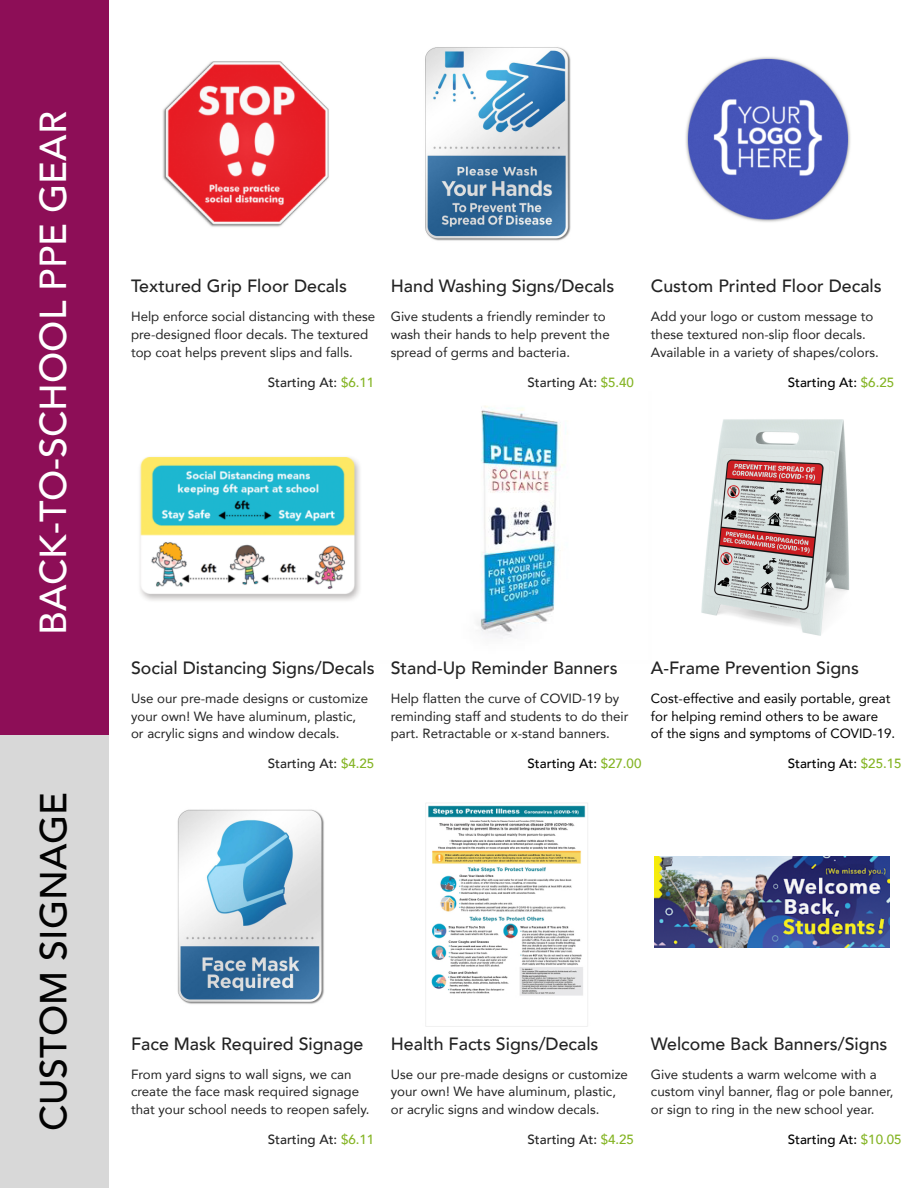
<style>
.page{position:relative;width:918px;height:1188px;background:#fff}
.page>*{position:absolute;margin:0;border:0;box-sizing:border-box;transform-origin:0 0}
.t1{font:500 37.5px "Avenir";color:#fff}
.t2{font:500 37.5px "Avenir";color:#020202}
.t3{font:500 17.7px "Avenir";color:#232323}
.t4{font:13.35px/17.7px "Avenir";color:#232323}
.t5{font:13.35px/17.7px "Avenir";color:#000}
.t6{font:500 13.35px "Avenir";color:#232323}
.t7{font:500 13.35px "Avenir";color:#000}
.s1{color:#84b423}
</style>
<div class="page">
<img style="left:163px;top:61px;width:166px;height:166px">
<img style="left:685px;top:57px;width:166px;height:165px">
<img style="left:425px;top:47px;width:146px;height:194px">
<img style="left:477px;top:406px;width:89px;height:232px">
<img style="left:701px;top:419px;width:148px;height:217px">
<img style="left:140px;top:457px;width:220px;height:144px">
<img style="left:177px;top:809px;width:147px;height:195px">
<img style="left:425px;top:803px;width:163px;height:224px">
<img style="left:654px;top:857px;width:235px;height:91px">
<div style="left:0;top:0;width:108px;height:906px;background:#8d0e57"></div>
<div style="left:0;top:736px;width:108px;height:452px;background:#d8d8d8"></div>
<h1 class="t1" style="left:29px;top:635px;width:525px;rotate:-90deg">BACK-TO-SCHOOL PPE GEAR</h1>
<h1 class="t2" style="left:29px;top:1131px;width:341px;rotate:-90deg">CUSTOM SIGNAGE</h1>
<h2 class="t3" style="left:131px;top:274px;width:217px">Textured Grip Floor Decals</h2>
<p class="t4" style="left:131px;top:308px;width:246px">Help enforce social distancing with these pre-designed floor decals. The textured top coat helps prevent slips and falls.</p>
<p class="t6" style="left:268px;top:373px;width:108px">Starting At: <span class="s1">$6.11</span></p>
<h2 class="t3" style="left:391px;top:274px;width:225px">Hand Washing Signs/Decals</h2>
<p class="t4" style="left:391px;top:308px;width:221px">Give students a friendly reminder to wash their hands to help prevent the spread of germs and bacteria.</p>
<p class="t6" style="left:528px;top:373px;width:108px">Starting At: <span class="s1">$5.40</span></p>
<h2 class="t3" style="left:651px;top:274px;width:232px">Custom Printed Floor Decals</h2>
<p class="t4" style="left:651px;top:308px;width:229px">Add your logo or custom message to these textured non-slip floor decals.<br>Available in a variety of shapes/colors.</p>
<p class="t7" style="left:788px;top:373px;width:108px">Starting At: <span class="s1">$6.25</span></p>
<h2 class="t3" style="left:131px;top:656px;width:245px">Social Distancing Signs/Decals</h2>
<p class="t4" style="left:131px;top:690px;width:239px">Use our pre-made designs or customize your own! We have aluminum, plastic, or acrylic signs and window decals.</p>
<p class="t6" style="left:268px;top:755px;width:108px">Starting At: <span class="s1">$4.25</span></p>
<h2 class="t3" style="left:391px;top:656px;width:228px">Stand-Up Reminder Banners</h2>
<p class="t4" style="left:391px;top:690px;width:239px">Help flatten the curve of COVID-19 by reminding staff and students to do their part. Retractable or x-stand banners.</p>
<p class="t7" style="left:528px;top:755px;width:115px">Starting At: <span class="s1">$27.00</span></p>
<h2 class="t3" style="left:651px;top:656px;width:210px">A-Frame Prevention Signs</h2>
<p class="t5" style="left:651px;top:690px;width:246px">Cost-effective and easily portable, great for helping remind others to be aware<br>of the signs and symptoms of COVID-19.</p>
<p class="t7" style="left:788px;top:755px;width:115px">Starting At: <span class="s1">$25.15</span></p>
<h2 class="t3" style="left:131px;top:1032px;width:234px">Face Mask Required Signage</h2>
<p class="t4" style="left:131px;top:1066px;width:240px">From yard signs to wall signs, we can create the face mask required signage that your school needs to reopen safely.</p>
<p class="t6" style="left:268px;top:1131px;width:108px">Starting At: <span class="s1">$6.11</span></p>
<h2 class="t3" style="left:391px;top:1032px;width:209px">Health Facts Signs/Decals</h2>
<p class="t4" style="left:391px;top:1066px;width:239px">Use our pre-made designs or customize your own! We have aluminum, plastic, or acrylic signs and window decals.</p>
<p class="t6" style="left:528px;top:1131px;width:108px">Starting At: <span class="s1">$4.25</span></p>
<h2 class="t3" style="left:651px;top:1032px;width:238px">Welcome Back Banners/Signs</h2>
<p class="t4" style="left:651px;top:1066px;width:244px">Give students a warm welcome with a custom vinyl banner, flag or pole banner, or sign to ring in the new school year.</p>
<p class="t7" style="left:788px;top:1131px;width:115px">Starting At: <span class="s1">$10.05</span></p>
</div>
